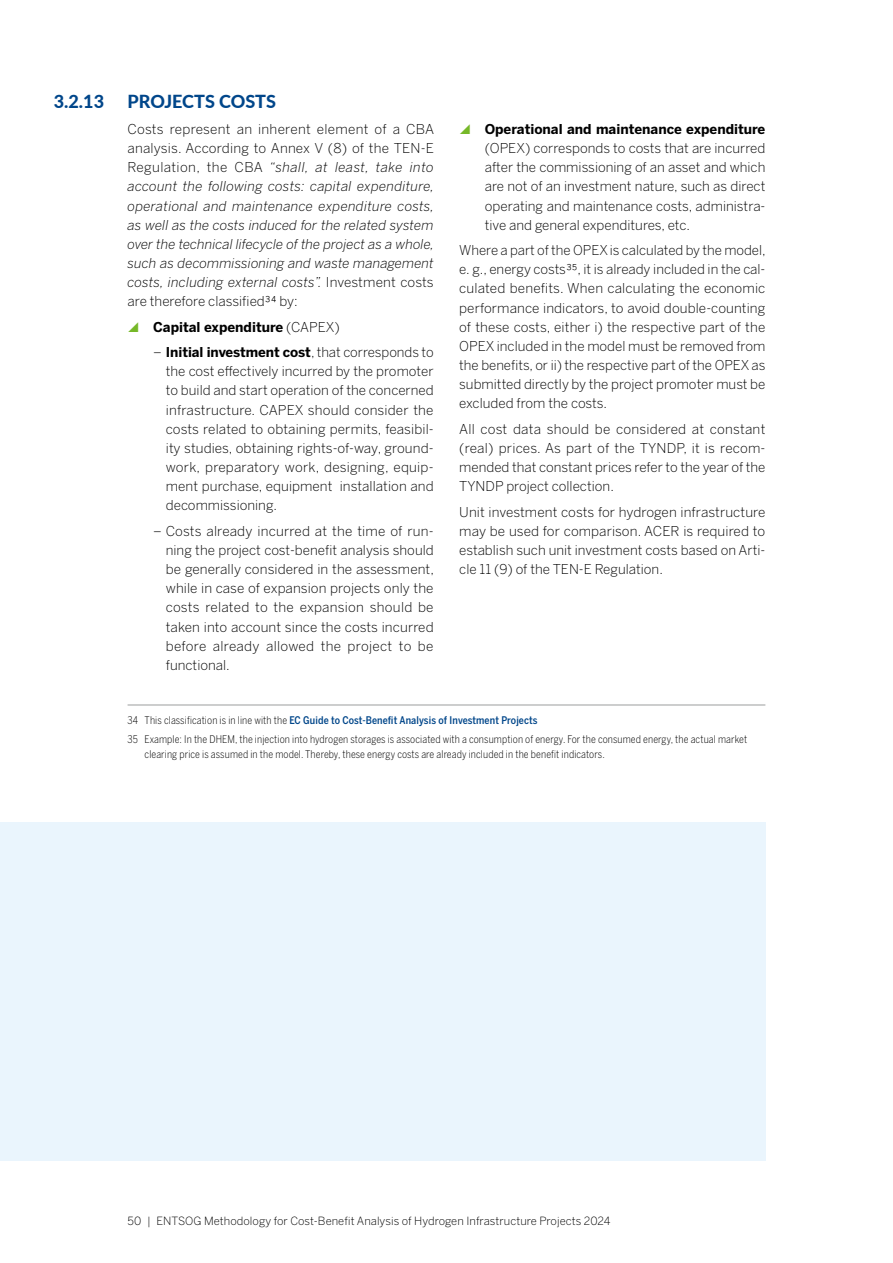
<style>
.page{position:relative;width:893px;height:1263px;background:#fff}
.page>*{position:absolute;margin:0;border:0;box-sizing:border-box;transform-origin:0 0}
.head_3{font:800 18px "Lato";color:#00468a}
.body_9pt_block_abst{font:300 13.5px/19.2px "Benton Sans";color:#000;text-align:justify}
.body_9pt_block_abst-2{font:italic 300 13.5px/19.2px "Benton Sans";color:#000;text-align:justify}
.t1{font:700 13.5px "Benton Sans";color:#000}
.t2{font:300 11.25px "Benton Sans";letter-spacing:.005em;color:#000}
.fußnote{font:300 10.5px/15px "Benton Sans Condensed";letter-spacing:.01em;color:#000}
.fußnote-2{font:500 10.5px "Benton Sans Condensed";letter-spacing:.01em;color:#00468a}
.s1{font-style:normal}
.s2{font-weight:300}
.s3{font-weight:700}
.s4{font-weight:300;color:#000}
</style>
<div class="page">
<hr style="left:128px;top:705px;width:637px;height:1px;background:#9c9d9d">
<div style="left:0;top:823px;width:765px;height:338px;background:#eaf5fd"></div>
<p class="head_3" style="left:54px;top:88px;width:52px">3.2.13</p>
<p class="head_3" style="left:128px;top:88px;width:150px">PROJECTS COSTS</p>
<p class="body_9pt_block_abst-2" style="left:128px;top:119px;width:308px"><span class="s1">Costs represent an inherent element of a CBA analysis. According to Annex V (8) of the TEN-E Regulation, the CBA</span> “shall, at least, take into account the following costs: capital expenditure, operational and maintenance expenditure costs, as well as the costs induced for the related system over the technical lifecycle of the project as a whole, such as decommissioning and waste management costs, including external costs”. <span class="s1">Investment costs are therefore classified34 by:</span></p>
<p class="t1" style="left:153px;top:318px;width:188px">Capital expenditure <span class="s2">(CAPEX)</span></p>
<p class="body_9pt_block_abst" style="left:166px;top:343px;width:269px;text-indent:-13px">– <span class="s3">Initial investment cost</span>, that corresponds to the cost effectively incurred by the promoter to build and start operation of the concerned infrastructure. CAPEX should consider the costs related to obtaining permits, feasibil&shy;ity studies, obtaining rights-of-way, ground&shy;work, preparatory work, designing, equip&shy;ment purchase, equipment installation and decommissioning.</p>
<p class="body_9pt_block_abst" style="left:166px;top:521px;width:270px;text-indent:-13px">– Costs already incurred at the time of run&shy;ning the project cost-benefit analysis should be generally considered in the assessment, while in case of expansion projects only the costs related to the expansion should be taken into account since the costs incurred before already allowed the project to be functional.</p>
<p class="body_9pt_block_abst" style="left:485px;top:119px;width:282px"><span class="s3">Operational and maintenance expenditure </span>(OPEX) corresponds to costs that are incurred after the commissioning of an asset and which are not of an investment nature, such as direct operating and maintenance costs, administra&shy;tive and general expenditures, etc.</p>
<p class="body_9pt_block_abst" style="left:459px;top:241px;width:308px">Where a part of the OPEX is calculated by the model, e. g., energy costs35, it is already included in the cal&shy;culated benefits. When calculating the economic performance indicators, to avoid double-counting of these costs, either i) the respective part of the OPEX included in the model must be removed from the benefits, or ii) the respective part of the OPEX as submitted directly by the project promoter must be excluded from the costs.</p>
<p class="body_9pt_block_abst" style="left:459px;top:419px;width:308px">All cost data should be considered at constant (real) prices. As part of the TYNDP, it is recom&shy;mended that constant prices refer to the year of the TYNDP project collection.</p>
<p class="body_9pt_block_abst" style="left:459px;top:502px;width:308px">Unit investment costs for hydrogen infrastructure may be used for comparison. ACER is required to establish such unit investment costs based on Arti&shy;cle 11 (9) of the TEN-E Regulation.</p>
<p class="fußnote-2" style="left:128px;top:714px;width:411px"><span class="s4">34 This classification is in line with the</span> EC Guide to Cost-Benefit Analysis of Investment Projects</p>
<p class="fußnote" style="left:145px;top:732px;width:604px;text-indent:-17px">35 Example: In the DHEM, the injection into hydrogen storages is associated with a consumption of energy. For the consumed energy, the actual market clearing price is assumed in the model. Thereby, these energy costs are already included in the benefit indicators.</p>
<p class="t2" style="left:128px;top:1214px;width:484px">50 | ENTSOG Methodology for Cost-Benefit Analysis of Hydrogen Infrastructure Projects 2024</p>
</div>
